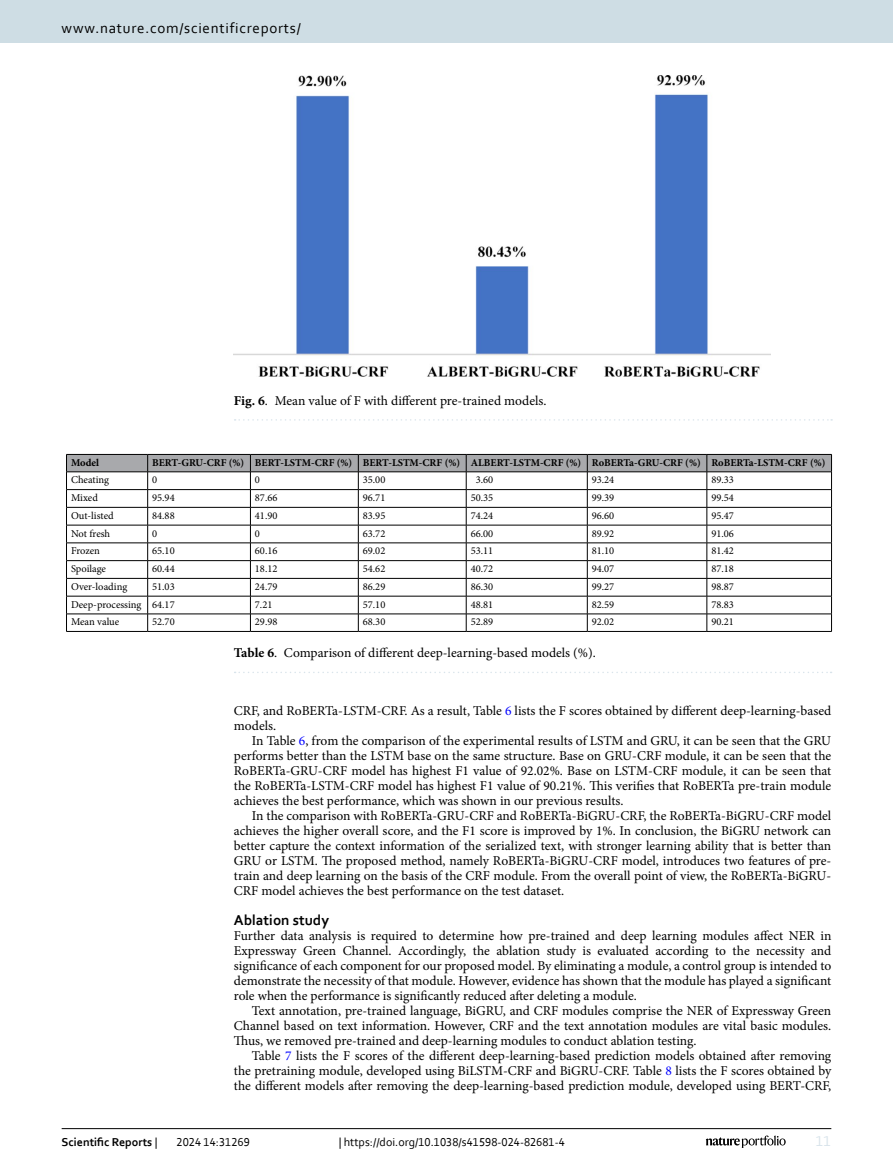
<style>
.page{position:relative;width:893px;height:1174px;background:#fff}
.page>*{position:absolute;margin:0;border:0;box-sizing:border-box;transform-origin:0 0}
.t1{font:15px "Corbel";letter-spacing:.05em;color:#000}
.Head_2{font:700 15px "Corbel";color:#000}
.t2{font:15px "Corbel";color:#d9e4eb}
.Body_Text_Indent{font:13.5px/15px "Minion Pro";color:#000;text-align:justify}
.Body_Text{font:13.5px/15px "Minion Pro";color:#000}
.Table_Caption{font:13.5px "Minion Pro";color:#000}
.Figure_Caption{font:13.5px "Minion Pro";color:#000}
.t3{font:12px "Corbel";color:#000}
.t4{font:700 12px "Corbel";color:#000}
.Table_Body{font:10.5px "Minion Pro";color:#000}
.Table_Head{font:700 10.5px "Minion Pro";color:#000}
.s1{font-weight:700}
.s2{color:#00f}
.s3{font-weight:400}
</style>
<div class="page">
<hr style="left:148px;top:631px;width:102px;height:1px;background:#000">
<hr style="left:250px;top:631px;width:108px;height:1px;background:#000">
<hr style="left:358px;top:631px;width:108px;height:1px;background:#000">
<hr style="left:466px;top:631px;width:121px;height:1px;background:#000">
<hr style="left:587px;top:631px;width:120px;height:1px;background:#000">
<svg style="left:66px;top:454px;width:766px;height:177px"></svg>
<hr style="left:707px;top:631px;width:125px;height:1px;background:#000">
<hr style="left:66px;top:631px;width:82px;height:1px;background:#000">
<svg style="left:235px;top:671px;width:597px;height:2px"></svg>
<img style="left:234px;top:76px;width:537px;height:301px">
<svg style="left:235px;top:419px;width:597px;height:1px"></svg>
<hr style="left:62px;top:1128px;width:769px;height:1px;background:#000">
<svg style="left:706px;top:1135px;width:80px;height:12px"></svg>
<div style="left:0;top:0;width:893px;height:43px;background:#cedde4"></div>
<p class="t1" style="left:62px;top:18px;width:241px">www.nature.com/scientificreports/</p>
<p class="Figure_Caption" style="left:234px;top:391px;width:314px"><span class="s1">Fig. 6</span>. Mean value of F with different pre-trained models.</p>
<p class="Table_Head" style="left:71px;top:455px;width:30px">Model</p>
<p class="Table_Head" style="left:152px;top:455px;width:94px">BERT-GRU-CRF (%)</p>
<p class="Table_Head" style="left:255px;top:455px;width:99px">BERT-LSTM-CRF (%)</p>
<p class="Table_Head" style="left:363px;top:455px;width:99px">BERT-LSTM-CRF (%)</p>
<p class="Table_Head" style="left:471px;top:455px;width:112px">ALBERT-LSTM-CRF (%)</p>
<p class="Table_Head" style="left:592px;top:455px;width:110px">RoBERTa-GRU-CRF (%)</p>
<p class="Table_Head" style="left:711px;top:455px;width:116px">RoBERTa-LSTM-CRF (%)</p>
<p class="Table_Body" style="left:71px;top:473px;width:40px">Cheating</p>
<p class="Table_Body" style="left:152px;top:473px;width:7px">0</p>
<p class="Table_Body" style="left:255px;top:473px;width:7px">0</p>
<p class="Table_Body" style="left:363px;top:473px;width:24px">35.00</p>
<p class="Table_Body" style="left:476px;top:473px;width:19px">3.60</p>
<p class="Table_Body" style="left:592px;top:473px;width:24px">93.24</p>
<p class="Table_Body" style="left:711px;top:473px;width:24px">89.33</p>
<p class="Table_Body" style="left:71px;top:491px;width:29px">Mixed</p>
<p class="Table_Body" style="left:152px;top:491px;width:24px">95.94</p>
<p class="Table_Body" style="left:255px;top:491px;width:24px">87.66</p>
<p class="Table_Body" style="left:363px;top:491px;width:24px">96.71</p>
<p class="Table_Body" style="left:471px;top:491px;width:24px">50.35</p>
<p class="Table_Body" style="left:592px;top:491px;width:24px">99.39</p>
<p class="Table_Body" style="left:711px;top:491px;width:24px">99.54</p>
<p class="Table_Body" style="left:71px;top:508px;width:44px">Out-listed</p>
<p class="Table_Body" style="left:152px;top:508px;width:24px">84.88</p>
<p class="Table_Body" style="left:255px;top:508px;width:24px">41.90</p>
<p class="Table_Body" style="left:363px;top:508px;width:24px">83.95</p>
<p class="Table_Body" style="left:471px;top:508px;width:24px">74.24</p>
<p class="Table_Body" style="left:592px;top:508px;width:24px">96.60</p>
<p class="Table_Body" style="left:711px;top:508px;width:24px">95.47</p>
<p class="Table_Body" style="left:71px;top:526px;width:41px">Not fresh</p>
<p class="Table_Body" style="left:152px;top:526px;width:7px">0</p>
<p class="Table_Body" style="left:255px;top:526px;width:7px">0</p>
<p class="Table_Body" style="left:363px;top:526px;width:24px">63.72</p>
<p class="Table_Body" style="left:471px;top:526px;width:24px">66.00</p>
<p class="Table_Body" style="left:592px;top:526px;width:24px">89.92</p>
<p class="Table_Body" style="left:711px;top:526px;width:24px">91.06</p>
<p class="Table_Body" style="left:71px;top:544px;width:31px">Frozen</p>
<p class="Table_Body" style="left:152px;top:544px;width:24px">65.10</p>
<p class="Table_Body" style="left:255px;top:544px;width:24px">60.16</p>
<p class="Table_Body" style="left:363px;top:544px;width:24px">69.02</p>
<p class="Table_Body" style="left:471px;top:544px;width:24px">53.11</p>
<p class="Table_Body" style="left:592px;top:544px;width:24px">81.10</p>
<p class="Table_Body" style="left:711px;top:544px;width:24px">81.42</p>
<p class="Table_Body" style="left:71px;top:562px;width:37px">Spoilage</p>
<p class="Table_Body" style="left:152px;top:562px;width:24px">60.44</p>
<p class="Table_Body" style="left:255px;top:562px;width:24px">18.12</p>
<p class="Table_Body" style="left:363px;top:562px;width:24px">54.62</p>
<p class="Table_Body" style="left:471px;top:562px;width:24px">40.72</p>
<p class="Table_Body" style="left:592px;top:562px;width:24px">94.07</p>
<p class="Table_Body" style="left:711px;top:562px;width:24px">87.18</p>
<p class="Table_Body" style="left:71px;top:579px;width:58px">Over-loading</p>
<p class="Table_Body" style="left:152px;top:579px;width:24px">51.03</p>
<p class="Table_Body" style="left:255px;top:579px;width:24px">24.79</p>
<p class="Table_Body" style="left:363px;top:579px;width:24px">86.29</p>
<p class="Table_Body" style="left:471px;top:579px;width:24px">86.30</p>
<p class="Table_Body" style="left:592px;top:579px;width:24px">99.27</p>
<p class="Table_Body" style="left:711px;top:579px;width:24px">98.87</p>
<p class="Table_Body" style="left:71px;top:597px;width:72px">Deep-processing</p>
<p class="Table_Body" style="left:152px;top:597px;width:24px">64.17</p>
<p class="Table_Body" style="left:255px;top:597px;width:19px">7.21</p>
<p class="Table_Body" style="left:363px;top:597px;width:24px">57.10</p>
<p class="Table_Body" style="left:471px;top:597px;width:24px">48.81</p>
<p class="Table_Body" style="left:592px;top:597px;width:24px">82.59</p>
<p class="Table_Body" style="left:711px;top:597px;width:24px">78.83</p>
<p class="Table_Body" style="left:71px;top:615px;width:50px">Mean value</p>
<p class="Table_Body" style="left:152px;top:615px;width:24px">52.70</p>
<p class="Table_Body" style="left:255px;top:615px;width:24px">29.98</p>
<p class="Table_Body" style="left:363px;top:615px;width:24px">68.30</p>
<p class="Table_Body" style="left:471px;top:615px;width:24px">52.89</p>
<p class="Table_Body" style="left:592px;top:615px;width:24px">92.02</p>
<p class="Table_Body" style="left:711px;top:615px;width:24px">90.21</p>
<p class="Table_Caption" style="left:234px;top:644px;width:363px"><span class="s1">Table 6</span>. Comparison of different deep-learning-based models (%).</p>
<p class="Body_Text" style="left:234px;top:703px;width:599px">CRF, and RoBERTa-LSTM-CRF. As a result, Table <span class="s2">6</span> lists the F scores obtained by different deep-learning-based models.</p>
<p class="Body_Text_Indent" style="left:234px;top:733px;width:599px;text-indent:18px">In Table <span class="s2">6</span>, from the comparison of the experimental results of LSTM and GRU, it can be seen that the GRU performs better than the LSTM base on the same structure. Base on GRU-CRF module, it can be seen that the RoBERTa-GRU-CRF model has highest F1 value of 92.02%. Base on LSTM-CRF module, it can be seen that the RoBERTa-LSTM-CRF model has highest F1 value of 90.21%. This verifies that RoBERTa pre-train module achieves the best performance, which was shown in our previous results.</p>
<p class="Body_Text_Indent" style="left:234px;top:808px;width:599px;text-indent:18px">In the comparison with RoBERTa-GRU-CRF and RoBERTa-BiGRU-CRF, the RoBERTa-BiGRU-CRF model achieves the higher overall score, and the F1 score is improved by 1%. In conclusion, the BiGRU network can better capture the context information of the serialized text, with stronger learning ability that is better than GRU or LSTM. The proposed method, namely RoBERTa-BiGRU-CRF model, introduces two features of pre&shy;train and deep learning on the basis of the CRF module. From the overall point of view, the RoBERTa-BiGRU-CRF model achieves the best performance on the test dataset.</p>
<p class="Head_2" style="left:234px;top:911px;width:97px">Ablation study</p>
<p class="Body_Text" style="left:234px;top:928px;width:599px;text-align:justify">Further data analysis is required to determine how pre-trained and deep learning modules affect NER in Expressway Green Channel. Accordingly, the ablation study is evaluated according to the necessity and significance of each component for our proposed model. By eliminating a module, a control group is intended to demonstrate the necessity of that module. However, evidence has shown that the module has played a significant role when the performance is significantly reduced after deleting a module.</p>
<p class="Body_Text_Indent" style="left:234px;top:1003px;width:599px;text-indent:18px">Text annotation, pre-trained language, BiGRU, and CRF modules comprise the NER of Expressway Green Channel based on text information. However, CRF and the text annotation modules are vital basic modules.<br>Thus, we removed pre-trained and deep-learning modules to conduct ablation testing.</p>
<p class="Body_Text_Indent" style="left:234px;top:1048px;width:599px;text-indent:18px">Table <span class="s2">7</span> lists the F scores of the different deep-learning-based prediction models obtained after removing the pretraining module, developed using BiLSTM-CRF and BiGRU-CRF. Table <span class="s2">8</span> lists the F scores obtained by the different models after removing the deep-learning-based prediction module, developed using BERT-CRF,</p>
<p class="t4" style="left:62px;top:1134px;width:97px">Scientific Reports <span class="s3">|</span></p>
<p class="t3" style="left:177px;top:1134px;width:75px">2024 14:31269</p>
<p class="t3" style="left:339px;top:1134px;width:228px">| https://doi.org/10.1038/s41598-024-82681-4</p>
<p class="t2" style="left:816px;top:1132px;width:17px">11</p>
</div>
